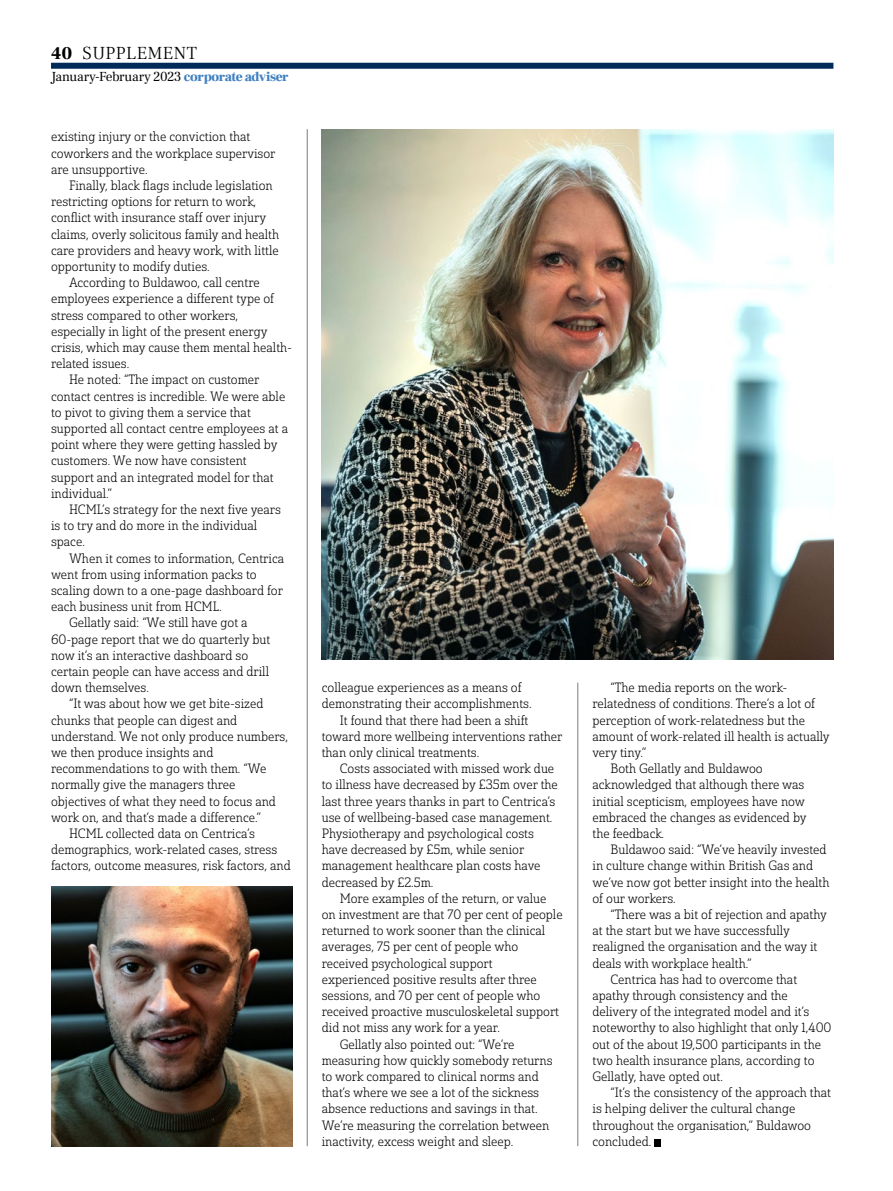
<style>
.page{position:relative;width:893px;height:1191px;background:#fff}
.page>*{position:absolute;margin:0;border:0;box-sizing:border-box;transform-origin:0 0}
.t1{font:300 18px "Frank Ruhl Libre";letter-spacing:.025em;color:#000}
.t2{font:13.5px "Frank Ruhl Libre";letter-spacing:-.025em;color:#000}
.t3{font:13.2px/16.2px "Solitas Slab Nor Lig";color:#000}
.s1{font-weight:900}
.s2{font-weight:900;color:#4080c2}
</style>
<div class="page">
<img style="left:322px;top:129px;width:511px;height:531px">
<div style="left:654px;top:1139px;width:7px;height:7px;background:#000"></div>
<hr style="left:577px;top:682px;width:1px;height:464px;background:#7c7b7b">
<hr style="left:307px;top:129px;width:1px;height:1017px;background:#7c7b7b">
<div style="left:51px;top:63px;width:782px;height:6px;background:#002a5a"></div>
<img style="left:51px;top:887px;width:241px;height:259px">
<h1 class="t1" style="left:51px;top:42px;width:147px"><span class="s1">40</span> SUPPLEMENT</h1>
<p class="t2" style="left:51px;top:68px;width:239px">January-February 2023 <span class="s2">corporate adviser</span></p>
<p class="t3" style="left:51px;top:129px;width:226px">existing injury or the conviction that coworkers and the workplace supervisor are unsupportive.</p>
<p class="t3" style="left:51px;top:178px;width:230px;text-indent:18px">Finally, black flags include legislation restricting options for return to work, conflict with insurance staff over injury claims, overly solicitous family and health care providers and heavy work, with little opportunity to modify duties.</p>
<p class="t3" style="left:69px;top:275px;width:192px">According to Buldawoo, call centre</p>
<p class="t3" style="left:51px;top:291px;width:225px">employees experience a different type of</p>
<p class="t3" style="left:51px;top:307px;width:189px">stress compared to other workers,</p>
<p class="t3" style="left:51px;top:323px;width:218px">especially in light of the present energy</p>
<p class="t3" style="left:51px;top:340px;width:242px">crisis, which may cause them mental health-</p>
<p class="t3" style="left:51px;top:356px;width:80px">related issues.</p>
<p class="t3" style="left:69px;top:372px;width:192px">He noted: “The impact on customer</p>
<p class="t3" style="left:51px;top:388px;width:236px">contact centres is incredible. We were able</p>
<p class="t3" style="left:51px;top:404px;width:201px">to pivot to giving them a service that</p>
<p class="t3" style="left:51px;top:420px;width:238px">supported all contact centre employees at a</p>
<p class="t3" style="left:51px;top:437px;width:228px">point where they were getting hassled by</p>
<p class="t3" style="left:51px;top:453px;width:197px">customers. We now have consistent</p>
<p class="t3" style="left:51px;top:469px;width:224px">support and an integrated model for that</p>
<p class="t3" style="left:51px;top:485px;width:63px">individual.”</p>
<p class="t3" style="left:69px;top:501px;width:213px">HCML’s strategy for the next five years</p>
<p class="t3" style="left:51px;top:518px;width:208px">is to try and do more in the individual</p>
<p class="t3" style="left:51px;top:534px;width:35px">space.</p>
<p class="t3" style="left:69px;top:550px;width:217px">When it comes to information, Centrica</p>
<p class="t3" style="left:51px;top:566px;width:207px">went from using information packs to</p>
<p class="t3" style="left:51px;top:582px;width:233px">scaling down to a one-page dashboard for</p>
<p class="t3" style="left:51px;top:599px;width:172px">each business unit from HCML.</p>
<p class="t3" style="left:69px;top:615px;width:180px">Gellatly said: “We still have got a</p>
<p class="t3" style="left:51px;top:631px;width:221px">60-page report that we do quarterly but</p>
<p class="t3" style="left:51px;top:647px;width:199px">now it’s an interactive dashboard so</p>
<p class="t3" style="left:51px;top:663px;width:220px">certain people can have access and drill</p>
<p class="t3" style="left:51px;top:680px;width:99px">down themselves.</p>
<p class="t3" style="left:69px;top:696px;width:196px">“It was about how we get bite-sized</p>
<p class="t3" style="left:51px;top:712px;width:188px">chunks that people can digest and</p>
<p class="t3" style="left:51px;top:728px;width:239px">understand. We not only produce numbers,</p>
<p class="t3" style="left:51px;top:744px;width:164px">we then produce insights and</p>
<p class="t3" style="left:51px;top:761px;width:217px">recommendations to go with them. “We</p>
<p class="t3" style="left:51px;top:777px;width:186px">normally give the managers three</p>
<p class="t3" style="left:51px;top:793px;width:226px">objectives of what they need to focus and</p>
<p class="t3" style="left:51px;top:809px;width:211px">work on, and that’s made a difference.”</p>
<p class="t3" style="left:69px;top:825px;width:187px">HCML collected data on Centrica’s</p>
<p class="t3" style="left:51px;top:842px;width:228px">demographics, work-related cases, stress</p>
<p class="t3" style="left:51px;top:858px;width:241px">factors, outcome measures, risk factors, and</p>
<p class="t3" style="left:322px;top:680px;width:201px">colleague experiences as a means of</p>
<p class="t3" style="left:322px;top:696px;width:211px">demonstrating their accomplishments.</p>
<p class="t3" style="left:340px;top:712px;width:190px">It found that there had been a shift</p>
<p class="t3" style="left:322px;top:728px;width:242px">toward more wellbeing interventions rather</p>
<p class="t3" style="left:322px;top:744px;width:159px">than only clinical treatments.</p>
<p class="t3" style="left:340px;top:761px;width:216px">Costs associated with missed work due</p>
<p class="t3" style="left:322px;top:777px;width:238px">to illness have decreased by £35m over the</p>
<p class="t3" style="left:322px;top:793px;width:235px">last three years thanks in part to Centrica’s</p>
<p class="t3" style="left:322px;top:809px;width:232px">use of wellbeing-based case management.</p>
<p class="t3" style="left:322px;top:825px;width:214px">Physiotherapy and psychological costs</p>
<p class="t3" style="left:322px;top:842px;width:204px">have decreased by £5m, while senior</p>
<p class="t3" style="left:322px;top:858px;width:220px">management healthcare plan costs have</p>
<p class="t3" style="left:322px;top:874px;width:113px">decreased by £2.5m.</p>
<p class="t3" style="left:340px;top:890px;width:208px">More examples of the return, or value</p>
<p class="t3" style="left:322px;top:906px;width:242px">on investment are that 70 per cent of people</p>
<p class="t3" style="left:322px;top:923px;width:225px">returned to work sooner than the clinical</p>
<p class="t3" style="left:322px;top:939px;width:198px">averages, 75 per cent of people who</p>
<p class="t3" style="left:322px;top:955px;width:172px">received psychological support</p>
<p class="t3" style="left:322px;top:971px;width:217px">experienced positive results after three</p>
<p class="t3" style="left:322px;top:987px;width:220px">sessions, and 70 per cent of people who</p>
<p class="t3" style="left:322px;top:1004px;width:239px">received proactive musculoskeletal support</p>
<p class="t3" style="left:322px;top:1020px;width:180px">did not miss any work for a year.</p>
<p class="t3" style="left:340px;top:1036px;width:176px">Gellatly also pointed out: “We’re</p>
<p class="t3" style="left:322px;top:1052px;width:232px">measuring how quickly somebody returns</p>
<p class="t3" style="left:322px;top:1068px;width:218px">to work compared to clinical norms and</p>
<p class="t3" style="left:322px;top:1084px;width:219px">that’s where we see a lot of the sickness</p>
<p class="t3" style="left:322px;top:1101px;width:217px">absence reductions and savings in that.</p>
<p class="t3" style="left:322px;top:1117px;width:229px">We’re measuring the correlation between</p>
<p class="t3" style="left:322px;top:1133px;width:193px">inactivity, excess weight and sleep.</p>
<p class="t3" style="left:610px;top:679px;width:179px">“The media reports on the work-</p>
<p class="t3" style="left:592px;top:696px;width:224px">relatedness of conditions. There’s a lot of</p>
<p class="t3" style="left:592px;top:712px;width:214px">perception of work-relatedness but the</p>
<p class="t3" style="left:592px;top:728px;width:239px">amount of work-related ill health is actually</p>
<p class="t3" style="left:592px;top:744px;width:55px">very tiny.”</p>
<p class="t3" style="left:610px;top:760px;width:154px">Both Gellatly and Buldawoo</p>
<p class="t3" style="left:592px;top:777px;width:213px">acknowledged that although there was</p>
<p class="t3" style="left:592px;top:793px;width:214px">initial scepticism, employees have now</p>
<p class="t3" style="left:592px;top:809px;width:216px">embraced the changes as evidenced by</p>
<p class="t3" style="left:592px;top:825px;width:73px">the feedback.</p>
<p class="t3" style="left:610px;top:841px;width:218px">Buldawoo said: “We’ve heavily invested</p>
<p class="t3" style="left:592px;top:858px;width:222px">in culture change within British Gas and</p>
<p class="t3" style="left:592px;top:874px;width:238px">we’ve now got better insight into the health</p>
<p class="t3" style="left:592px;top:890px;width:85px">of our workers.</p>
<p class="t3" style="left:610px;top:906px;width:218px">“There was a bit of rejection and apathy</p>
<p class="t3" style="left:592px;top:922px;width:199px">at the start but we have successfully</p>
<p class="t3" style="left:592px;top:939px;width:226px">realigned the organisation and the way it</p>
<p class="t3" style="left:592px;top:955px;width:161px">deals with workplace health.”</p>
<p class="t3" style="left:610px;top:971px;width:188px">Centrica has had to overcome that</p>
<p class="t3" style="left:592px;top:987px;width:197px">apathy through consistency and the</p>
<p class="t3" style="left:592px;top:1003px;width:218px">delivery of the integrated model and it’s</p>
<p class="t3" style="left:592px;top:1020px;width:241px">noteworthy to also highlight that only 1,400</p>
<p class="t3" style="left:592px;top:1036px;width:230px">out of the about 19,500 participants in the</p>
<p class="t3" style="left:592px;top:1052px;width:224px">two health insurance plans, according to</p>
<p class="t3" style="left:592px;top:1068px;width:132px">Gellatly, have opted out.</p>
<p class="t3" style="left:610px;top:1084px;width:222px">“It’s the consistency of the approach that</p>
<p class="t3" style="left:592px;top:1101px;width:204px">is helping deliver the cultural change</p>
<p class="t3" style="left:592px;top:1117px;width:220px">throughout the organisation,” Buldawoo</p>
<p class="t3" style="left:592px;top:1133px;width:60px">concluded.</p>
</div>
